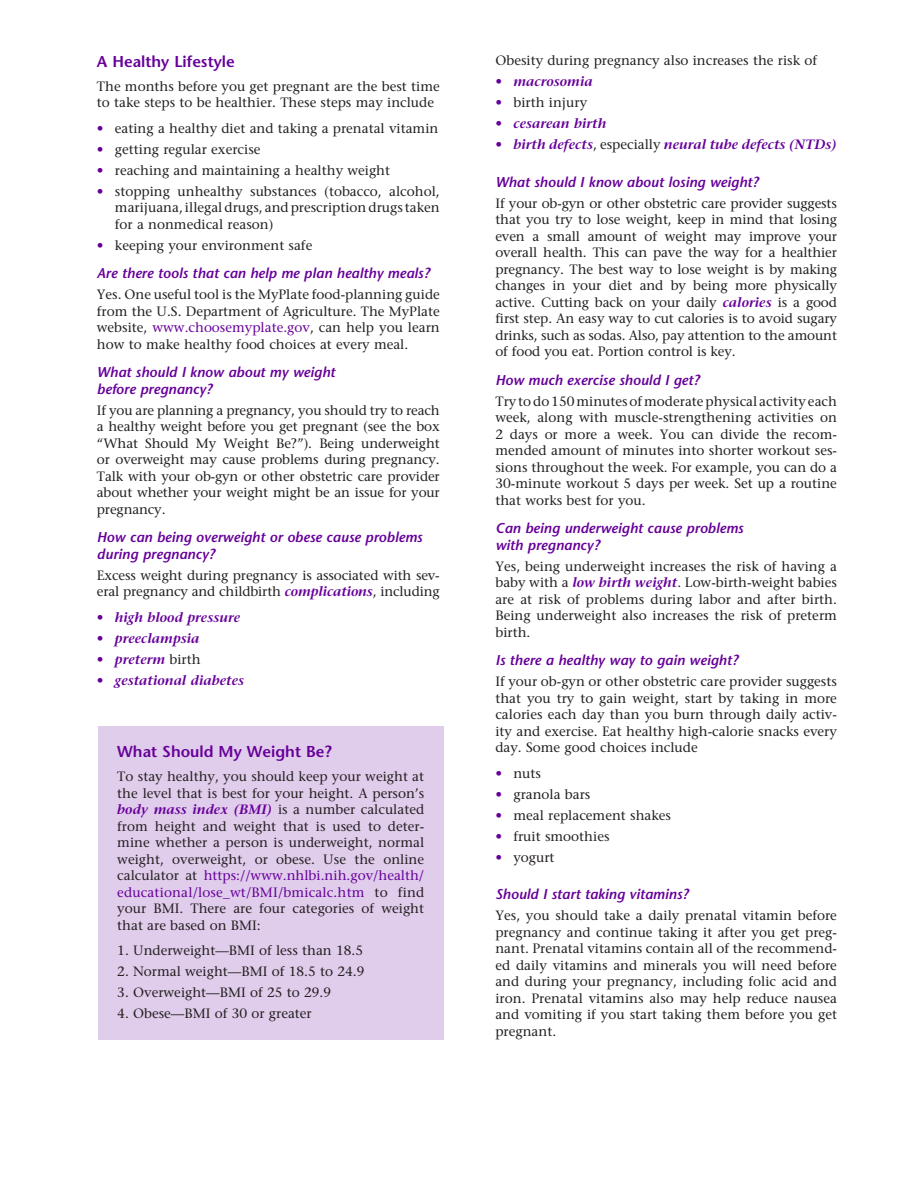
<style>
.page{position:relative;width:918px;height:1188px;background:#fff}
.page>*{position:absolute;margin:0;border:0;box-sizing:border-box;transform-origin:0 0}
.t1{font:600 15.75px "Stone Sans Std";color:#609}
.t2{font:italic 600 14.25px/16.5px "Stone Sans Std";color:#609}
.t3{font:500 13.5px/16.5px "Stone Serif Std";color:#231f20;text-align:justify}
.t4{font:italic 600 13.5px "Stone Serif Std";color:#609}
.s1{color:#609}
.s2{font-weight:600;font-style:italic;color:#609}
.s3{font-weight:500;font-style:normal}
.s4{font-weight:500;font-style:normal;color:#231f20}
</style>
<div class="page">
<div style="left:98px;top:726px;width:346px;height:313px;background:#e0cceb"></div>
<p class="t1" style="left:97px;top:52px;width:139px">A Healthy Lifestyle</p>
<p class="t3" style="left:97px;top:78px;width:344px">The months before you get pregnant are the best time to take steps to be healthier. These steps may include</p>
<p class="t3" style="left:97px;top:120px;width:343px"><span class="s1">•</span> eating a healthy diet and taking a prenatal vitamin</p>
<p class="t3" style="left:97px;top:141px;width:165px"><span class="s1">•</span> getting regular exercise</p>
<p class="t3" style="left:97px;top:162px;width:295px"><span class="s1">•</span> reaching and maintaining a healthy weight</p>
<p class="t3" style="left:115px;top:183px;width:326px;text-indent:-18px"><span class="s1">•</span> stopping unhealthy substances (tobacco, alcohol, marijuana, illegal drugs, and prescription drugs taken for a nonmedical reason)</p>
<p class="t3" style="left:97px;top:237px;width:217px"><span class="s1">•</span> keeping your environment safe</p>
<p class="t2" style="left:97px;top:265px;width:335px">Are there tools that can help me plan healthy meals?</p>
<p class="t3" style="left:97px;top:286px;width:344px">Yes. One useful tool is the MyPlate food-planning guide from the U.S. Department of Agriculture. The MyPlate website, <span class="s1">www.choosemyplate.gov</span>, can help you learn how to make healthy food choices at every meal.</p>
<p class="t2" style="left:97px;top:364px;width:240px">What should I know about my weight before pregnancy?</p>
<p class="t3" style="left:97px;top:402px;width:344px">If you are planning a pregnancy, you should try to reach a healthy weight before you get pregnant (see the box “What Should My Weight Be?”). Being underweight or overweight may cause problems during pregnancy.<br>Talk with your ob-gyn or other obstetric care provider about whether your weight might be an issue for your pregnancy.</p>
<p class="t2" style="left:97px;top:529px;width:327px">How can being overweight or obese cause problems during pregnancy?</p>
<p class="t3" style="left:97px;top:567px;width:344px">Excess weight during pregnancy is associated with sev&shy;eral pregnancy and childbirth <span class="s2">complications</span>, including</p>
<p class="t4" style="left:97px;top:609px;width:145px"><span class="s3">•</span> high blood pressure</p>
<p class="t4" style="left:97px;top:630px;width:104px"><span class="s3">•</span> preeclampsia</p>
<p class="t4" style="left:97px;top:651px;width:105px"><span class="s3">•</span> preterm <span class="s4">birth</span></p>
<p class="t4" style="left:97px;top:672px;width:149px"><span class="s3">•</span> gestational diabetes</p>
<p class="t1" style="left:117px;top:742px;width:216px">What Should My Weight Be?</p>
<p class="t3" style="left:117px;top:768px;width:308px">To stay healthy, you should keep your weight at the level that is best for your height. A person’s <span class="s2">body mass index (BMI)</span> is a number calculated from height and weight that is used to deter&shy;mine whether a person is underweight, normal weight, overweight, or obese. Use the online calculator at <span class="s1">https://www.nhlbi.nih.gov/health/ educational/lose_wt/BMI/bmicalc.htm</span> to find your BMI. There are four categories of weight that are based on BMI:</p>
<p class="t3" style="left:117px;top:942px;width:247px">1. Underweight—BMI of less than 18.5</p>
<p class="t3" style="left:117px;top:963px;width:249px">2. Normal weight—BMI of 18.5 to 24.9</p>
<p class="t3" style="left:117px;top:984px;width:215px">3. Overweight—BMI of 25 to 29.9</p>
<p class="t3" style="left:117px;top:1005px;width:196px">4. Obese—BMI of 30 or greater</p>
<p class="t3" style="left:495px;top:52px;width:323px">Obesity during pregnancy also increases the risk of</p>
<p class="t4" style="left:495px;top:74px;width:99px"><span class="s3">•</span> macrosomia</p>
<p class="t3" style="left:495px;top:94px;width:93px"><span class="s1">•</span> birth injury</p>
<p class="t4" style="left:495px;top:116px;width:112px"><span class="s3">•</span> cesarean birth</p>
<p class="t4" style="left:495px;top:137px;width:343px"><span class="s3">•</span> birth defects<span class="s4">, especially</span> neural tube defects (NTDs)</p>
<p class="t2" style="left:495px;top:174px;width:265px">What should I know about losing weight?</p>
<p class="t3" style="left:495px;top:195px;width:343px">If your ob-gyn or other obstetric care provider suggests that you try to lose weight, keep in mind that losing even a small amount of weight may improve your overall health. This can pave the way for a healthier pregnancy. The best way to lose weight is by making changes in your diet and by being more physically active. Cutting back on your daily <span class="s2">calories</span> is a good first step. An easy way to cut calories is to avoid sugary drinks, such as sodas. Also, pay attention to the amount of food you eat. Portion control is key.</p>
<p class="t2" style="left:495px;top:372px;width:206px">How much exercise should I get?</p>
<p class="t3" style="left:495px;top:393px;width:343px">Try to do 150 minutes of moderate physical activity each week, along with muscle-strengthening activities on 2 days or more a week. You can divide the recom&shy;mended amount of minutes into shorter workout ses&shy;sions throughout the week. For example, you can do a 30-minute workout 5 days per week. Set up a routine that works best for you.</p>
<p class="t2" style="left:495px;top:520px;width:250px">Can being underweight cause problems with pregnancy?</p>
<p class="t3" style="left:495px;top:558px;width:343px">Yes, being underweight increases the risk of having a baby with a <span class="s2">low birth weight</span>. Low-birth-weight babies are at risk of problems during labor and after birth.<br>Being underweight also increases the risk of preterm birth.</p>
<p class="t2" style="left:495px;top:652px;width:244px">Is there a healthy way to gain weight?</p>
<p class="t3" style="left:495px;top:673px;width:343px">If your ob-gyn or other obstetric care provider suggests that you try to gain weight, start by taking in more calories each day than you burn through daily activ&shy;ity and exercise. Eat healthy high-calorie snacks every day. Some good choices include</p>
<p class="t3" style="left:495px;top:765px;width:47px"><span class="s1">•</span> nuts</p>
<p class="t3" style="left:495px;top:786px;width:97px"><span class="s1">•</span> granola bars</p>
<p class="t3" style="left:495px;top:807px;width:177px"><span class="s1">•</span> meal replacement shakes</p>
<p class="t3" style="left:495px;top:828px;width:116px"><span class="s1">•</span> fruit smoothies</p>
<p class="t3" style="left:495px;top:849px;width:61px"><span class="s1">•</span> yogurt</p>
<p class="t2" style="left:495px;top:886px;width:195px">Should I start taking vitamins?</p>
<p class="t3" style="left:495px;top:907px;width:343px">Yes, you should take a daily prenatal vitamin before pregnancy and continue taking it after you get preg&shy;nant. Prenatal vitamins contain all of the recommend&shy;ed daily vitamins and minerals you will need before and during your pregnancy, including folic acid and iron. Prenatal vitamins also may help reduce nausea and vomiting if you start taking them before you get pregnant.</p>
</div>
